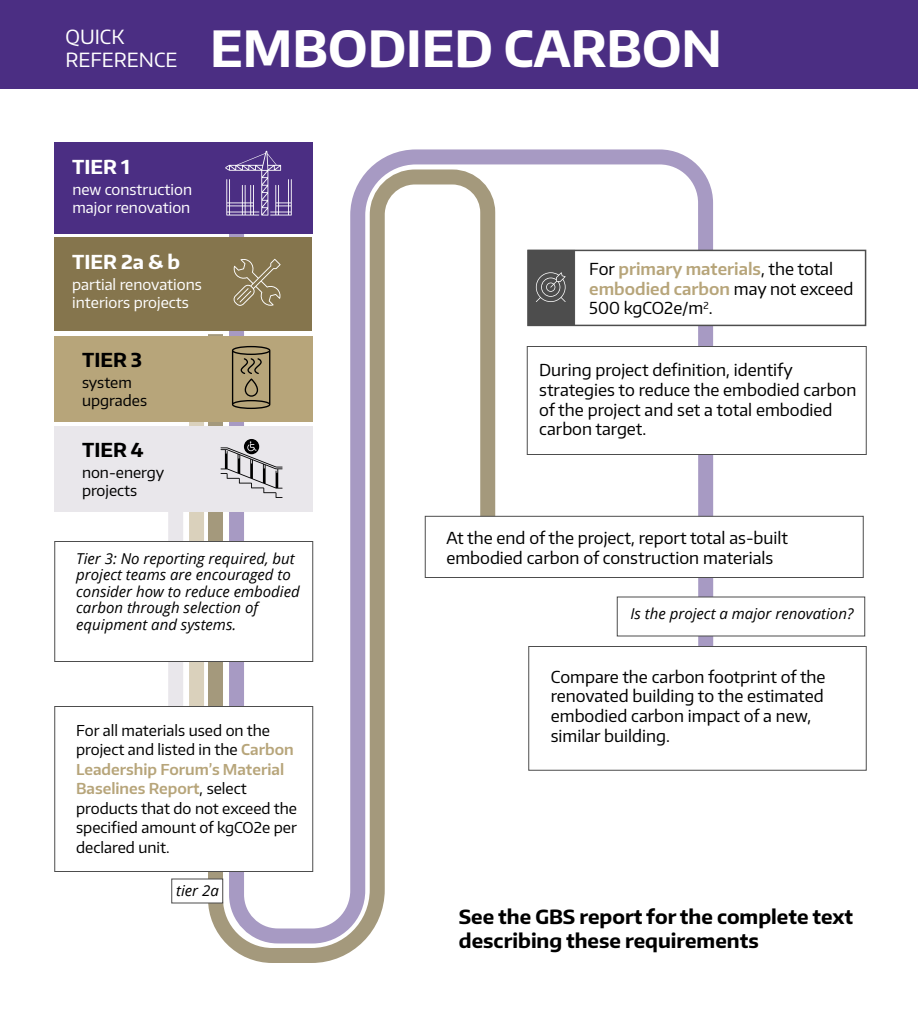
<style>
.page{position:relative;width:918px;height:1011px;background:#fff}
.page>*{position:absolute;margin:0;border:0;box-sizing:border-box;transform-origin:0 0}
.t1{font:700 49.8px "Encode Sans Normal";color:#fff}
.t2{font:700 19.5px/23.4px "Encode Sans Normal";color:#000}
.t3{font:19.5px/23.4px "Encode Sans Normal";color:#fff}
.t4{font:700 19.2px "Encode Sans Normal";color:#fff}
.t5{font:700 19.2px "Encode Sans Normal";color:#000}
.t6{font:16.5px/19.8px "Encode Sans Normal";color:#000}
.t7{font:15px/19.5px "Encode Sans Normal";color:#000}
.t8{font:italic 15px/16.5px "Open Sans";color:#000}
.t9{font:15px/18px "Encode Sans Normal";color:#fff}
.s1{font-weight:600;color:#b7a57a}
</style>
<div class="page">
<div style="left:0;top:0;width:918px;height:88px;background:#4b2e83"></div>
<svg style="left:377px;top:149px;width:344px;height:497px"></svg>
<svg style="left:201px;top:162px;width:302px;height:801px"></svg>
<div style="left:189px;top:421px;width:15px;height:342px;background:#dad1bc"></div>
<div style="left:168px;top:503px;width:15px;height:208px;background:#e9e7eb"></div>
<div style="left:54px;top:541px;width:259px;height:121px;background:#fff;border:1px solid #4d4d4d"></div>
<div style="left:54px;top:237px;width:258px;height:94px;background:#85754d"></div>
<svg style="left:233px;top:258px;width:48px;height:48px"></svg>
<div style="left:54px;top:142px;width:259px;height:92px;background:#4b2e83"></div>
<svg style="left:225px;top:151px;width:67px;height:65px"></svg>
<div style="left:54px;top:336px;width:259px;height:86px;background:#b7a57a"></div>
<svg style="left:232px;top:346px;width:38px;height:63px"></svg>
<div style="left:54px;top:426px;width:259px;height:86px;background:#e9e7eb"></div>
<svg style="left:221px;top:439px;width:62px;height:59px"></svg>
<div style="left:528px;top:646px;width:339px;height:125px;background:#fff;border:1px solid #4d4d4d"></div>
<div style="left:527px;top:346px;width:339px;height:109px;background:#fff;border:1px solid #4d4d4d"></div>
<div style="left:425px;top:516px;width:438px;height:62px;background:#fff;border:1px solid #4d4d4d"></div>
<div style="left:617px;top:597px;width:248px;height:39px;background:#fff"></div>
<div style="left:54px;top:706px;width:259px;height:166px;background:#fff;border:1px solid #4d4d4d"></div>
<div style="left:527px;top:250px;width:339px;height:76px;background:#fff;border:2px solid #4d4d4d"></div>
<div style="left:528px;top:250px;width:47px;height:76px;background:#4d4d4d"></div>
<svg style="left:536px;top:272px;width:30px;height:30px"></svg>
<div style="left:172px;top:879px;width:51px;height:24px;background:#fff"></div>
<p class="t3" style="left:65px;top:24px;width:114px">QUICK<br>REFERENCE</p>
<h1 class="t1" style="left:210px;top:16px;width:513px">EMBODIED CARBON</h1>
<p class="t4" style="left:72px;top:155px;width:59px">TIER 1</p>
<p class="t9" style="left:72px;top:180px;width:121px">new construction major renovation</p>
<p class="t4" style="left:72px;top:249px;width:109px">TIER 2a &amp; b</p>
<p class="t9" style="left:72px;top:275px;width:131px">partial renovations interiors projects</p>
<p class="t5" style="left:82px;top:347px;width:62px">TIER 3</p>
<p class="t7" style="left:82px;top:373px;width:67px;line-height:18px">system upgrades</p>
<p class="t5" style="left:82px;top:437px;width:63px">TIER 4</p>
<p class="t7" style="left:82px;top:463px;width:84px;line-height:18px">non-energy projects</p>
<p class="t6" style="left:589px;top:258px;width:266px">For <span class="s1">primary materials</span>, the total <span class="s1">embodied carbon</span> may not exceed<br>500 kgCO2e/m<sup>2</sup>.</p>
<p class="t6" style="left:539px;top:359px;width:319px">During project definition, identify strategies to reduce the embodied carbon of the project and set a total embodied carbon target.</p>
<p class="t8" style="left:76px;top:550px;width:225px">Tier 3: No reporting required, but project teams are encouraged to consider how to reduce embodied carbon through selection of equipment and systems.</p>
<p class="t7" style="left:76px;top:720px;width:222px">For all materials used on the project and listed in the <span class="s1">Carbon<br>Leadership Forum’s Material<br>Baselines Report</span>, select products that do not exceed the specified amount of kgCO2e per declared unit.</p>
<p class="t8" style="left:176px;top:882px;width:44px">tier 2a</p>
<p class="t6" style="left:446px;top:527px;width:343px">At the end of the project, report total as-built embodied carbon of construction materials</p>
<p class="t8" style="left:631px;top:605px;width:224px">Is the project a major renovation?</p>
<p class="t6" style="left:551px;top:666px;width:276px">Compare the carbon footprint of the renovated building to the estimated embodied carbon impact of a new, similar building.</p>
<p class="t2" style="left:459px;top:905px;width:396px">See the GBS report for the complete text describing these requirements</p>
</div>
